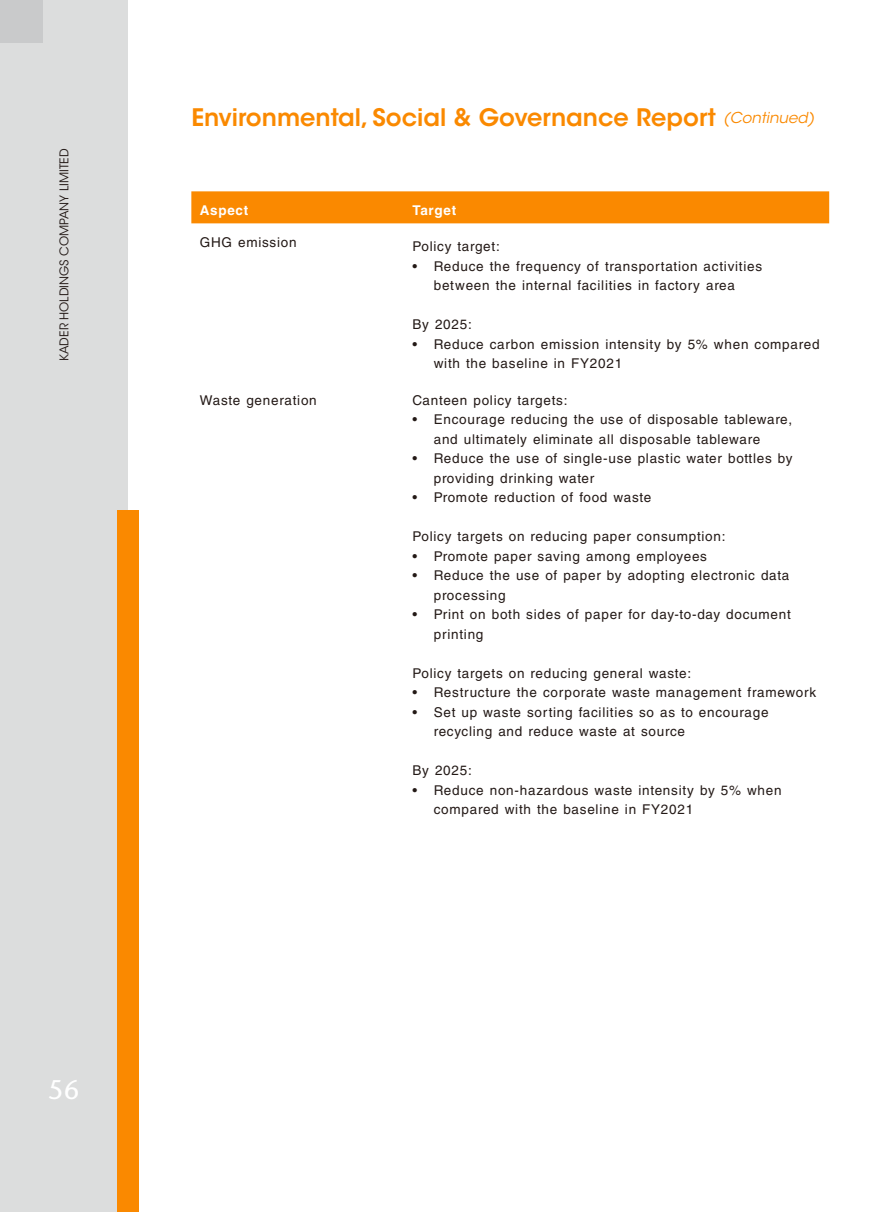
<style>
.page{position:relative;width:893px;height:1212px;background:#fff}
.page>*{position:absolute;margin:0;border:0;box-sizing:border-box;transform-origin:0 0}
.t1{font:500 27px "Stone Sans Std";color:#fff}
.t2{font:600 24px "ITC Avant Garde Std";color:#fa8900}
.t3{font:13.5px/19.5px "Helvetica LT Std";letter-spacing:.055em;color:#231916}
.t4{font:700 13.5px "Helvetica LT Std";letter-spacing:.055em;color:#fff}
.t5{font:12px "ITC Avant Garde Std";color:#231916}
.s1{font-weight:400;font-style:italic;font-size:15px}
</style>
<div class="page">
<div style="left:0;top:0;width:128px;height:1212px;background:#dcdddd"></div>
<div style="left:0;top:0;width:43px;height:43px;background:#c9cacb"></div>
<div style="left:117px;top:510px;width:21px;height:702px;background:#fa8900"></div>
<div style="left:191px;top:191px;width:638px;height:32px;background:#fa8900"></div>
<p class="t5" style="left:57px;top:361px;width:214px;rotate:-90deg">KADER HOLDINGS COMPANY LIMITED</p>
<h1 class="t1" style="left:48px;top:1074px;width:32px">56</h1>
<h2 class="t2" style="left:191px;top:102px;width:624px">Environmental, Social &amp; Governance Report <span class="s1">(Continued)</span></h2>
<p class="t4" style="left:200px;top:202px;width:50px">Aspect</p>
<p class="t4" style="left:412px;top:202px;width:45px">Target</p>
<p class="t3" style="left:200px;top:232px;width:98px">GHG emission</p>
<p class="t3" style="left:412px;top:237px;width:89px">Policy target:</p>
<p class="t3" style="left:412px;top:256px;width:351px;text-align:center">• Reduce the frequency of transportation activities between the internal facilities in factory area</p>
<p class="t3" style="left:412px;top:315px;width:61px">By 2025:</p>
<p class="t3" style="left:434px;top:334px;width:387px;text-indent:-21px">• Reduce carbon emission intensity by 5% when compared with the baseline in FY2021</p>
<p class="t3" style="left:200px;top:390px;width:118px">Waste generation</p>
<p class="t3" style="left:412px;top:390px;width:157px">Canteen policy targets:</p>
<p class="t3" style="left:434px;top:410px;width:360px;text-indent:-21px">• Encourage reducing the use of disposable tableware, and ultimately eliminate all disposable tableware</p>
<p class="t3" style="left:434px;top:449px;width:360px;text-indent:-21px">• Reduce the use of single-use plastic water bottles by providing drinking water</p>
<p class="t3" style="left:412px;top:488px;width:240px">• Promote reduction of food waste</p>
<p class="t3" style="left:412px;top:527px;width:315px">Policy targets on reducing paper consumption:</p>
<p class="t3" style="left:412px;top:546px;width:296px">• Promote paper saving among employees</p>
<p class="t3" style="left:434px;top:566px;width:357px;text-indent:-21px">• Reduce the use of paper by adopting electronic data processing</p>
<p class="t3" style="left:434px;top:605px;width:359px;text-indent:-21px">• Print on both sides of paper for day-to-day document printing</p>
<p class="t3" style="left:412px;top:663px;width:280px">Policy targets on reducing general waste:</p>
<p class="t3" style="left:412px;top:683px;width:405px">• Restructure the corporate waste management framework</p>
<p class="t3" style="left:434px;top:702px;width:336px;text-indent:-21px">• Set up waste sorting facilities so as to encourage recycling and reduce waste at source</p>
<p class="t3" style="left:412px;top:761px;width:61px">By 2025:</p>
<p class="t3" style="left:434px;top:780px;width:349px;text-indent:-21px">• Reduce non-hazardous waste intensity by 5% when compared with the baseline in FY2021</p>
</div>
